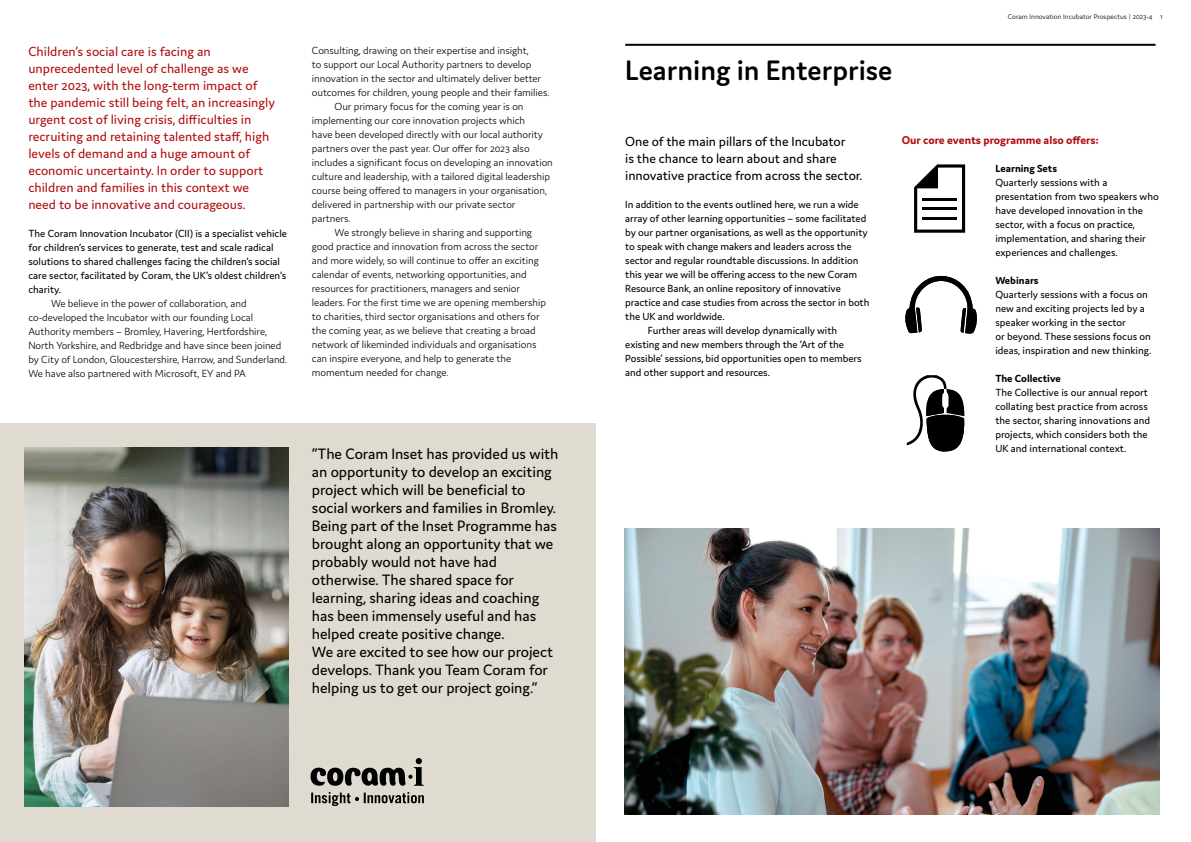
<style>
.page{position:relative;width:1191px;height:842px;background:#fff}
.page>*{position:absolute;margin:0;border:0;box-sizing:border-box;transform-origin:0 0}
.t1{font:600 30px "Domus";color:#000}
.t2{font:16px/18px "Domus";letter-spacing:-.005em;color:#000}
.t3{font:14px/17px "Domus";color:#b20e10}
.t4{font:14px/17px "Domus";letter-spacing:-.005em;color:#000}
.t5{font:700 12px "Domus";color:#b20e10}
.t6{font:300 11px/14px "Domus";letter-spacing:-.005em;color:#000}
.t7{font:11px/14px "Domus";letter-spacing:-.005em;color:#000}
.t8{font:700 11px "Domus";color:#000}
.t9{font:300 7.5px "Domus";color:#000}
</style>
<div class="page">
<div style="left:0;top:424px;width:595px;height:418px;background:#dfdbd0"></div>
<svg style="left:905px;top:276px;width:72px;height:58px"></svg>
<svg style="left:906px;top:375px;width:58px;height:77px"></svg>
<svg style="left:914px;top:164px;width:51px;height:69px"></svg>
<hr style="left:921px;top:198px;width:35px;height:2px;background:#000">
<hr style="left:921px;top:207px;width:35px;height:3px;background:#000">
<hr style="left:921px;top:217px;width:35px;height:3px;background:#000">
<img style="left:25px;top:448px;width:263px;height:358px">
<img style="left:625px;top:529px;width:534px;height:285px">
<svg style="left:311px;top:792px;width:113px;height:14px"></svg>
<svg style="left:310px;top:758px;width:114px;height:28px"></svg>
<hr style="left:625px;top:44px;width:530px;height:2px;background:#000">
<p class="t3" style="left:28px;top:43px;width:248px">Children’s social care is facing an unprecedented level of challenge as we enter 2023, with the long-term impact of the pandemic still being felt, an increasingly urgent cost of living crisis, difficulties in recruiting and retaining talented staff, high levels of demand and a huge amount of economic uncertainty. In order to support children and families in this context we need to be innovative and courageous.</p>
<p class="t7" style="left:28px;top:227px;width:260px">The Coram Innovation Incubator (CII) is a specialist vehicle for children’s services to generate, test and scale radical solutions to shared challenges facing the children’s social care sector, facilitated by Coram, the UK’s oldest children’s charity.</p>
<p class="t6" style="left:28px;top:297px;width:260px;text-indent:23px">We believe in the power of collaboration, and co-developed the Incubator with our founding Local Authority members – Bromley, Havering, Hertfordshire, North Yorkshire, and Redbridge and have since been joined by City of London, Gloucestershire, Harrow, and Sunderland.<br>We have also partnered with Microsoft, EY and PA</p>
<p class="t6" style="left:312px;top:44px;width:218px">Consulting, drawing on their expertise and insight,</p>
<p class="t6" style="left:312px;top:58px;width:221px">to support our Local Authority partners to develop</p>
<p class="t6" style="left:312px;top:72px;width:231px">innovation in the sector and ultimately deliver better</p>
<p class="t6" style="left:312px;top:86px;width:239px">outcomes for children, young people and their families.</p>
<p class="t6" style="left:334px;top:100px;width:190px">Our primary focus for the coming year is on</p>
<p class="t6" style="left:312px;top:114px;width:215px">implementing our core innovation projects which</p>
<p class="t6" style="left:312px;top:128px;width:233px">have been developed directly with our local authority</p>
<p class="t6" style="left:312px;top:142px;width:219px">partners over the past year. Our offer for 2023 also</p>
<p class="t6" style="left:312px;top:156px;width:242px">includes a significant focus on developing an innovation</p>
<p class="t6" style="left:312px;top:170px;width:240px">culture and leadership, with a tailored digital leadership</p>
<p class="t6" style="left:312px;top:184px;width:236px">course being offered to managers in your organisation,</p>
<p class="t6" style="left:312px;top:198px;width:205px">delivered in partnership with our private sector</p>
<p class="t6" style="left:312px;top:212px;width:40px">partners.</p>
<p class="t6" style="left:334px;top:226px;width:199px">We strongly believe in sharing and supporting</p>
<p class="t6" style="left:312px;top:240px;width:228px">good practice and innovation from across the sector</p>
<p class="t6" style="left:312px;top:254px;width:228px">and more widely, so will continue to offer an exciting</p>
<p class="t6" style="left:312px;top:268px;width:216px">calendar of events, networking opportunities, and</p>
<p class="t6" style="left:312px;top:282px;width:210px">resources for practitioners, managers and senior</p>
<p class="t6" style="left:312px;top:296px;width:235px">leaders. For the first time we are opening membership</p>
<p class="t6" style="left:312px;top:310px;width:229px">to charities, third sector organisations and others for</p>
<p class="t6" style="left:312px;top:324px;width:225px">the coming year, as we believe that creating a broad</p>
<p class="t6" style="left:312px;top:338px;width:226px">network of likeminded individuals and organisations</p>
<p class="t6" style="left:312px;top:352px;width:201px">can inspire everyone, and help to generate the</p>
<p class="t6" style="left:312px;top:366px;width:138px">momentum needed for change.</p>
<p class="t2" style="left:312px;top:444px;width:248px">“The Coram Inset has provided us with an opportunity to develop an exciting project which will be beneficial to social workers and families in Bromley.<br>Being part of the Inset Programme has brought along an opportunity that we probably would not have had otherwise. The shared space for learning, sharing ideas and coaching has been immensely useful and has helped create positive change.<br>We are excited to see how our project develops. Thank you Team Coram for helping us to get our project going.”</p>
<h1 class="t1" style="left:625px;top:54px;width:269px">Learning in Enterprise</h1>
<p class="t9" style="left:1007px;top:13px;width:156px">Coram Innovation Incubator Prospectus | 2023-4 1</p>
<p class="t4" style="left:625px;top:132px;width:239px">One of the main pillars of the Incubator<br>is the chance to learn about and share innovative practice from across the sector.</p>
<p class="t7" style="left:625px;top:197px;width:235px">In addition to the events outlined here, we run a wide</p>
<p class="t7" style="left:625px;top:211px;width:243px">array of other learning opportunities – some facilitated</p>
<p class="t7" style="left:625px;top:225px;width:244px">by our partner organisations, as well as the opportunity</p>
<p class="t7" style="left:625px;top:239px;width:228px">to speak with change makers and leaders across the</p>
<p class="t7" style="left:625px;top:253px;width:235px">sector and regular roundtable discussions. In addition</p>
<p class="t7" style="left:625px;top:267px;width:233px">this year we will be offering access to the new Coram</p>
<p class="t7" style="left:625px;top:281px;width:217px">Resource Bank, an online repository of innovative</p>
<p class="t7" style="left:625px;top:295px;width:246px">practice and case studies from across the sector in both</p>
<p class="t7" style="left:625px;top:309px;width:101px">the UK and worldwide.</p>
<p class="t7" style="left:648px;top:323px;width:191px">Further areas will develop dynamically with</p>
<p class="t7" style="left:625px;top:337px;width:220px">existing and new members through the ‘Art of the</p>
<p class="t7" style="left:625px;top:351px;width:238px">Possible’ sessions, bid opportunities open to members</p>
<p class="t7" style="left:625px;top:365px;width:146px">and other support and resources.</p>
<p class="t5" style="left:901px;top:134px;width:199px">Our core events programme also offers:</p>
<p class="t8" style="left:995px;top:162px;width:63px">Learning Sets</p>
<p class="t7" style="left:995px;top:175px;width:165px">Quarterly sessions with a presentation from two speakers who have developed innovation in the sector, with a focus on practice, implementation, and sharing their experiences and challenges.</p>
<p class="t8" style="left:995px;top:274px;width:45px">Webinars</p>
<p class="t7" style="left:995px;top:287px;width:157px">Quarterly sessions with a focus on new and exciting projects led by a speaker working in the sector<br>or beyond. These sessions focus on ideas, inspiration and new thinking.</p>
<p class="t8" style="left:995px;top:372px;width:67px">The Collective</p>
<p class="t7" style="left:995px;top:385px;width:156px">The Collective is our annual report collating best practice from across the sector, sharing innovations and projects, which considers both the UK and international context.</p>
</div>
